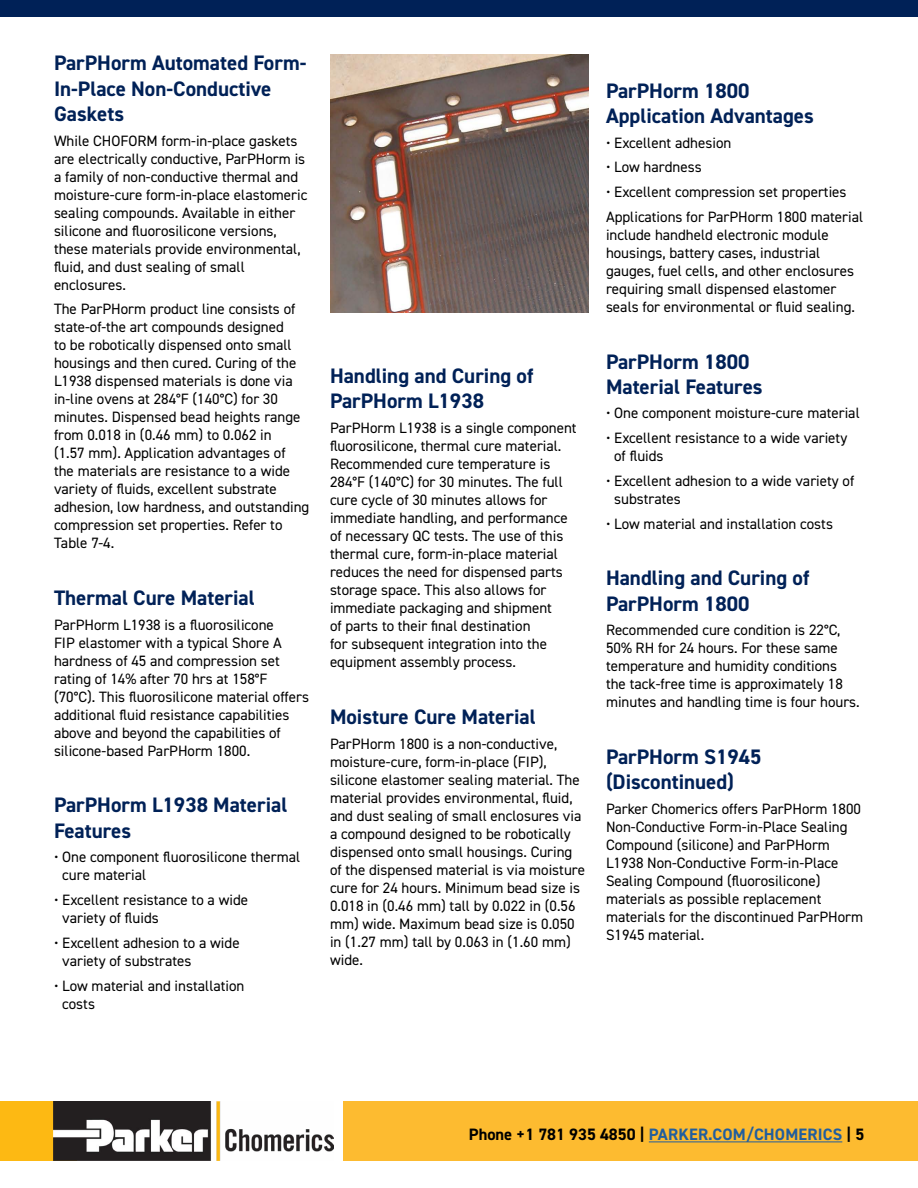
<style>
.page{position:relative;width:918px;height:1188px;background:#fff}
.page>*{position:absolute;margin:0;border:0;box-sizing:border-box;transform-origin:0 0}
.t1{font:700 21px/25.2px "DIN2014";color:#002157}
.t2{font:700 16.5px "DIN2014";letter-spacing:.005em;color:#000}
.t3{font:15px/18px "DIN2014";color:#000}
.s1{color:#215e9e}
</style>
<div class="page">
<div style="left:344px;top:1102px;width:574px;height:59px;background:#fdbb30"></div>
<div style="left:0;top:1102px;width:77px;height:59px;background:#fdb913"></div>
<img style="left:54px;top:1102px;width:279px;height:59px">
<hr style="left:649px;top:1141px;width:193px;height:1px;background:#215e9e">
<div style="left:0;top:0;width:918px;height:17px;background:#002157"></div>
<img style="left:330px;top:54px;width:258px;height:259px">
<h1 class="t1" style="left:54px;top:50px;width:254px">ParPHorm Automated Form-<br>In-Place Non-Conductive<br>Gaskets</h1>
<p class="t3" style="left:54px;top:131px;width:255px">While CHOFORM form-in-place gaskets are electrically conductive, ParPHorm is a family of non-conductive thermal and moisture-cure form-in-place elastomeric sealing compounds. Available in either silicone and fluorosilicone versions, these materials provide environmental, fluid, and dust sealing of small enclosures.</p>
<p class="t3" style="left:54px;top:300px;width:257px">The ParPHorm product line consists of state-of-the art compounds designed<br>to be robotically dispensed onto small housings and then cured. Curing of the L1938 dispensed materials is done via in-line ovens at 284°F (140°C) for 30 minutes. Dispensed bead heights range from 0.018 in (0.46 mm) to 0.062 in<br>(1.57 mm). Application advantages of<br>the materials are resistance to a wide variety of fluids, excellent substrate adhesion, low hardness, and outstanding compression set properties. Refer to Table 7-4.</p>
<h1 class="t1" style="left:54px;top:585px;width:202px">Thermal Cure Material</h1>
<p class="t3" style="left:54px;top:615px;width:257px">ParPHorm L1938 is a fluorosilicone<br>FIP elastomer with a typical Shore A hardness of 45 and compression set rating of 14% after 70 hrs at 158°F (70°C). This fluorosilicone material offers additional fluid resistance capabilities above and beyond the capabilities of silicone-based ParPHorm 1800.</p>
<h1 class="t1" style="left:54px;top:792px;width:235px">ParPHorm L1938 Material<br>Features</h1>
<p class="t3" style="left:62px;top:848px;width:239px;text-indent:-8px">• One component fluorosilicone thermal cure material</p>
<p class="t3" style="left:62px;top:891px;width:187px;text-indent:-8px">• Excellent resistance to a wide variety of fluids</p>
<p class="t3" style="left:62px;top:933px;width:179px;text-indent:-8px">• Excellent adhesion to a wide variety of substrates</p>
<p class="t3" style="left:62px;top:976px;width:184px;text-indent:-8px">• Low material and installation costs</p>
<h1 class="t1" style="left:330px;top:363px;width:205px">Handling and Curing of<br>ParPHorm L1938</h1>
<p class="t3" style="left:330px;top:419px;width:248px">ParPHorm L1938 is a single component fluorosilicone, thermal cure material.<br>Recommended cure temperature is 284°F (140°C) for 30 minutes. The full cure cycle of 30 minutes allows for immediate handling, and performance of necessary QC tests. The use of this thermal cure, form-in-place material reduces the need for dispensed parts storage space. This also allows for immediate packaging and shipment<br>of parts to their final destination<br>for subsequent integration into the equipment assembly process.</p>
<h1 class="t1" style="left:330px;top:704px;width:207px">Moisture Cure Material</h1>
<p class="t3" style="left:330px;top:734px;width:257px">ParPHorm 1800 is a non-conductive, moisture-cure, form-in-place (FIP), silicone elastomer sealing material. The material provides environmental, fluid, and dust sealing of small enclosures via a compound designed to be robotically dispensed onto small housings. Curing of the dispensed material is via moisture cure for 24 hours. Minimum bead size is 0.018 in (0.46 mm) tall by 0.022 in (0.56 mm) wide. Maximum bead size is 0.050 in (1.27 mm) tall by 0.063 in (1.60 mm) wide.</p>
<h1 class="t1" style="left:606px;top:78px;width:209px">ParPHorm 1800<br>Application Advantages</h1>
<p class="t3" style="left:606px;top:133px;width:127px">• Excellent adhesion</p>
<p class="t3" style="left:606px;top:158px;width:97px">• Low hardness</p>
<p class="t3" style="left:606px;top:179px;width:259px;line-height:24.8px">• Excellent compression set properties<br>Applications for ParPHorm 1800 material</p>
<p class="t3" style="left:606px;top:225px;width:251px">include handheld electronic module housings, battery cases, industrial gauges, fuel cells, and other enclosures requiring small dispensed elastomer seals for environmental or fluid sealing.</p>
<h1 class="t1" style="left:606px;top:348px;width:158px">ParPHorm 1800<br>Material Features</h1>
<p class="t3" style="left:606px;top:404px;width:255px">• One component moisture-cure material</p>
<p class="t3" style="left:614px;top:429px;width:235px;text-indent:-8px">• Excellent resistance to a wide variety of fluids</p>
<p class="t3" style="left:614px;top:472px;width:242px;text-indent:-8px">• Excellent adhesion to a wide variety of substrates</p>
<p class="t3" style="left:606px;top:514px;width:229px">• Low material and installation costs</p>
<h1 class="t1" style="left:606px;top:565px;width:205px">Handling and Curing of<br>ParPHorm 1800</h1>
<p class="t3" style="left:606px;top:621px;width:255px">Recommended cure condition is 22°C, 50% RH for 24 hours. For these same temperature and humidity conditions the tack-free time is approximately 18 minutes and handling time is four hours.</p>
<h1 class="t1" style="left:606px;top:744px;width:157px">ParPHorm S1945 (Discontinued)</h1>
<p class="t3" style="left:606px;top:800px;width:259px">Parker Chomerics offers ParPHorm 1800<br>Non-Conductive Form-in-Place Sealing Compound (silicone) and ParPHorm L1938 Non-Conductive Form-in-Place Sealing Compound (fluorosilicone) materials as possible replacement materials for the discontinued ParPHorm S1945 material.</p>
<p class="t2" style="left:469px;top:1124px;width:397px">Phone +1 781 935 4850 | <span class="s1">PARKER.COM/CHOMERICS</span> | 5</p>
</div>
